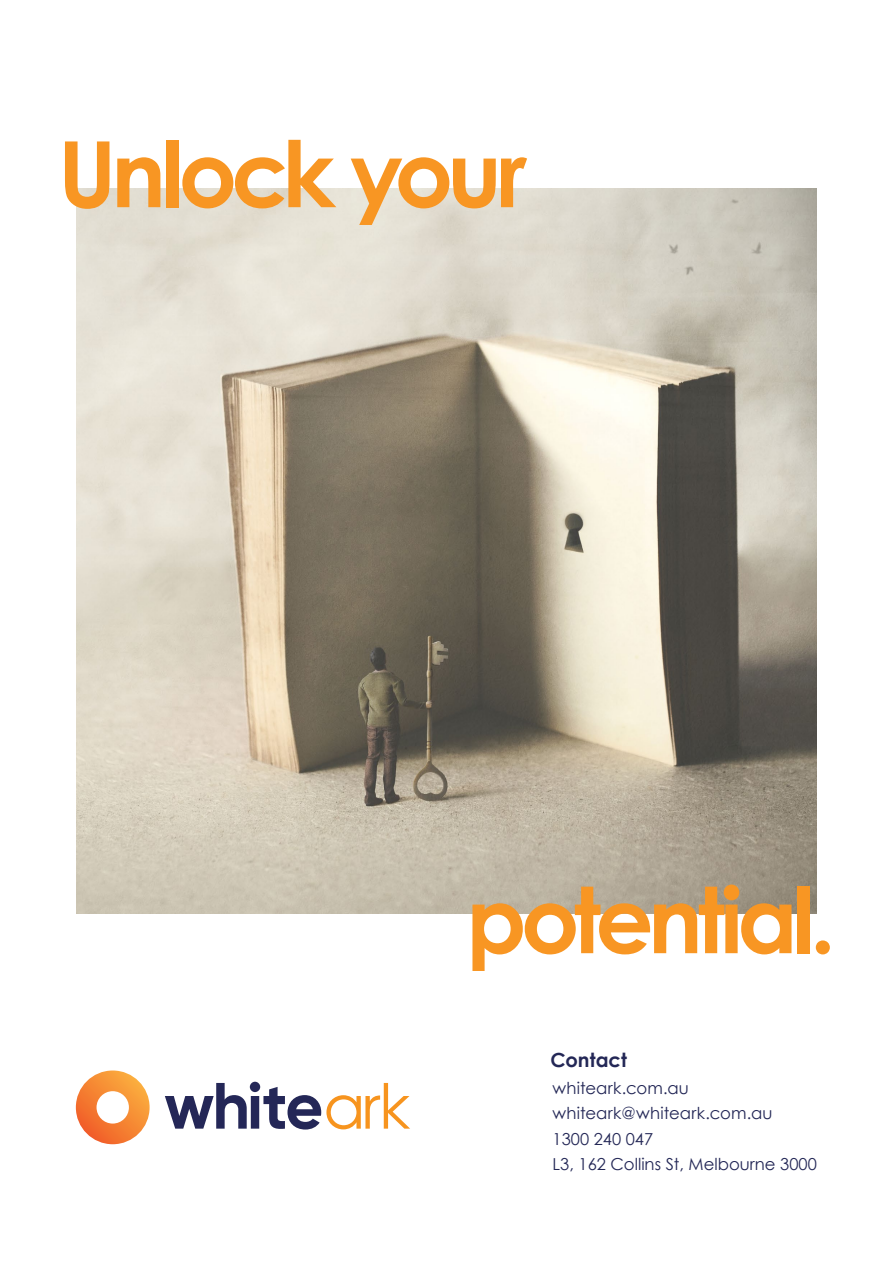
<style>
.page{position:relative;width:893px;height:1263px;background:#fff}
.page>*{position:absolute;margin:0;border:0;box-sizing:border-box;transform-origin:0 0}
.t1{font:700 91.5px "Century Gothic";letter-spacing:-.06em;color:#f89623}
.t2{font:700 19.5px "Century Gothic";letter-spacing:.005em;color:#232756}
.t3{font:16.5px/25.5px "Century Gothic";color:#232756}
</style>
<div class="page">
<img style="left:77px;top:189px;width:739px;height:724px">
<svg style="left:165px;top:1082px;width:245px;height:48px"></svg>
<svg style="left:76px;top:1070px;width:74px;height:74px"></svg>
<h1 class="t1" style="left:58px;top:105px;width:471px">Unlock your</h1>
<h1 class="t1" style="left:466px;top:850px;width:371px">potential.</h1>
<p class="t2" style="left:550px;top:1045px;width:78px">Contact</p>
<p class="t3" style="left:553px;top:1075px;width:266px">whiteark.com.au whiteark@whiteark.com.au<br>1300 240 047<br>L3, 162 Collins St, Melbourne 3000</p>
</div>
